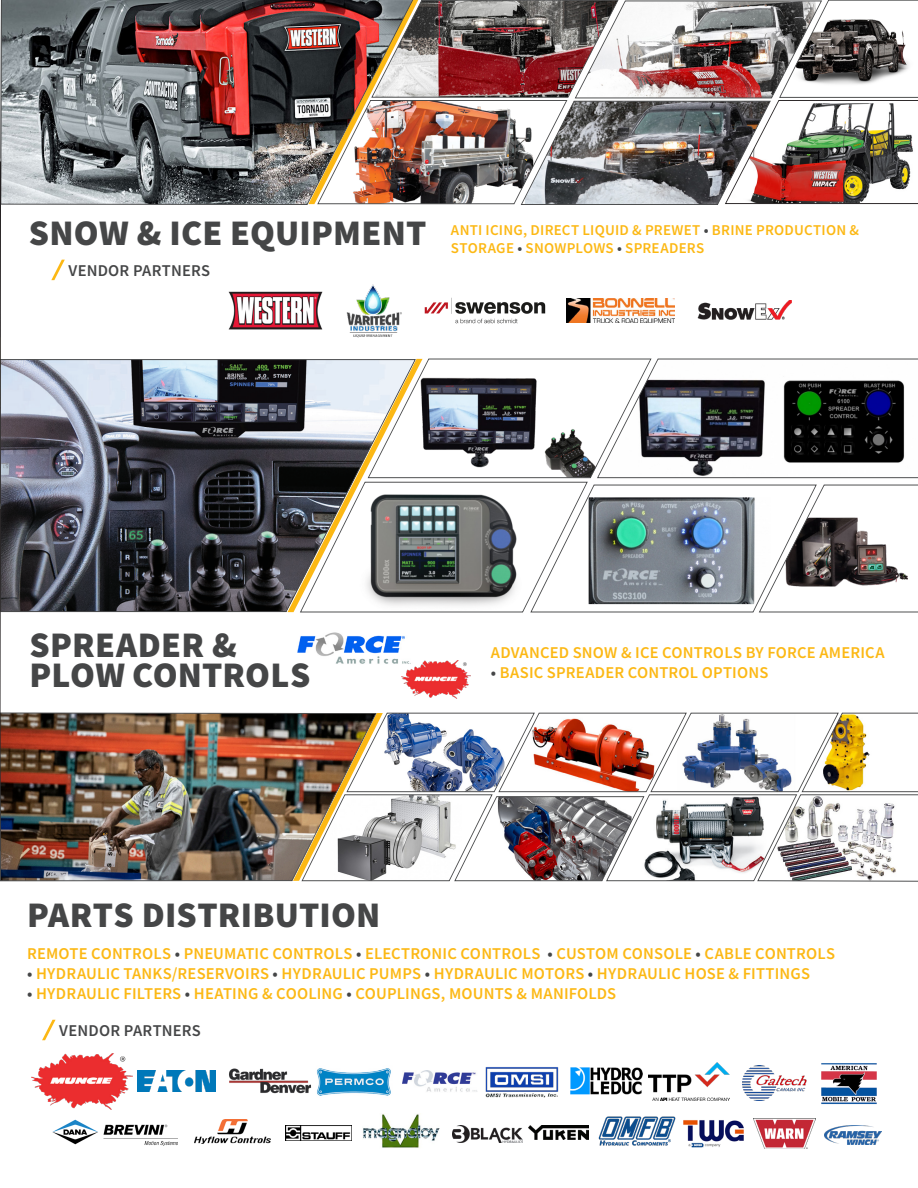
<style>
.page{position:relative;width:918px;height:1188px;background:#fff}
.page>*{position:absolute;margin:0;border:0;box-sizing:border-box;transform-origin:0 0}
.t1{font:900 36px "Source Sans Pro";letter-spacing:.005em;color:#454647}
.t2{font:600 16.5px "Source Sans Pro";letter-spacing:.01em;color:#fcb814}
.t3{font:600 16.5px "Source Sans Pro";letter-spacing:.01em;color:#454647}
.t4{font:600 15px/18px "Source Sans Pro";letter-spacing:.015em;color:#fcb814}
.s1{color:#454647}
</style>
<div class="page">
<img style="left:0;top:0;width:302px;height:205px">
<svg style="left:0;top:359px;width:281px;height:253px;background:#393c44"></svg>
<svg style="left:281px;top:358px;width:637px;height:255px"></svg>
<img style="left:31px;top:1054px;width:101px;height:55px">
<img style="left:485px;top:1067px;width:74px;height:31px">
<img style="left:316px;top:1068px;width:75px;height:28px">
<img style="left:570px;top:1068px;width:73px;height:26px">
<img style="left:137px;top:1071px;width:78px;height:21px">
<img style="left:363px;top:1114px;width:77px;height:34px">
<img style="left:529px;top:1125px;width:60px;height:15px">
<img style="left:402px;top:1070px;width:75px;height:22px">
<img style="left:742px;top:1066px;width:65px;height:34px">
<img style="left:52px;top:1119px;width:126px;height:26px">
<img style="left:195px;top:1119px;width:75px;height:24px">
<img style="left:452px;top:1125px;width:71px;height:18px">
<img style="left:821px;top:1063px;width:56px;height:42px">
<img style="left:285px;top:1125px;width:67px;height:16px">
<img style="left:229px;top:1068px;width:83px;height:26px">
<img style="left:598px;top:1116px;width:78px;height:30px">
<img style="left:649px;top:1063px;width:80px;height:38px">
<img style="left:683px;top:1120px;width:61px;height:27px">
<img style="left:753px;top:1118px;width:63px;height:30px">
<img style="left:824px;top:1125px;width:57px;height:19px">
<svg style="left:0;top:0;width:82px;height:158px;background:#7a8084"></svg>
<svg style="left:0;top:162px;width:175px;height:341px"></svg>
<img style="left:346px;top:284px;width:56px;height:54px">
<img style="left:228px;top:291px;width:95px;height:39px">
<img style="left:424px;top:297px;width:122px;height:27px">
<img style="left:567px;top:299px;width:108px;height:24px">
<img style="left:697px;top:301px;width:95px;height:19px">
<svg style="left:48px;top:257px;width:20px;height:26px"></svg>
<svg style="left:42px;top:1019px;width:14px;height:22px"></svg>
<img style="left:0;top:712px;width:285px;height:169px">
<img style="left:0;top:509px;width:174px;height:342px">
<img style="left:285px;top:712px;width:633px;height:170px">
<img style="left:302px;top:0;width:616px;height:205px">
<img style="left:297px;top:632px;width:108px;height:32px">
<img style="left:402px;top:660px;width:68px;height:39px">
<p class="t1" style="left:29px;top:208px;width:399px">SNOW &amp; ICE EQUIPMENT</p>
<p class="t4" style="left:451px;top:221px;width:410px">ANTI ICING, DIRECT LIQUID &amp; PREWET <span class="s1">•</span> BRINE PRODUCTION &amp;<br>STORAGE <span class="s1">•</span> SNOWPLOWS <span class="s1">•</span> SPREADERS</p>
<p class="t3" style="left:69px;top:260px;width:143px">VENDOR PARTNERS</p>
<p class="t1" style="left:30px;top:620px;width:209px">SPREADER &amp;</p>
<p class="t1" style="left:30px;top:650px;width:282px">PLOW CONTROLS</p>
<p class="t2" style="left:491px;top:642px;width:395px">ADVANCED SNOW &amp; ICE CONTROLS BY FORCE AMERICA</p>
<p class="t2" style="left:491px;top:662px;width:279px"><span class="s1">•</span> BASIC SPREADER CONTROL OPTIONS</p>
<p class="t1" style="left:27px;top:890px;width:355px">PARTS DISTRIBUTION</p>
<p class="t2" style="left:27px;top:943px;width:810px">REMOTE CONTROLS <span class="s1">•</span> PNEUMATIC CONTROLS <span class="s1">•</span> ELECTRONIC CONTROLS <span class="s1">•</span> CUSTOM CONSOLE <span class="s1">•</span> CABLE CONTROLS</p>
<p class="t2" style="left:27px;top:963px;width:785px"><span class="s1">•</span> HYDRAULIC TANKS/RESERVOIRS <span class="s1">•</span> HYDRAULIC PUMPS <span class="s1">•</span> HYDRAULIC MOTORS <span class="s1">•</span> HYDRAULIC HOSE &amp; FITTINGS</p>
<p class="t2" style="left:27px;top:982px;width:591px"><span class="s1">•</span> HYDRAULIC FILTERS <span class="s1">•</span> HEATING &amp; COOLING <span class="s1">•</span> COUPLINGS, MOUNTS &amp; MANIFOLDS</p>
<p class="t3" style="left:59px;top:1020px;width:143px">VENDOR PARTNERS</p>
</div>
